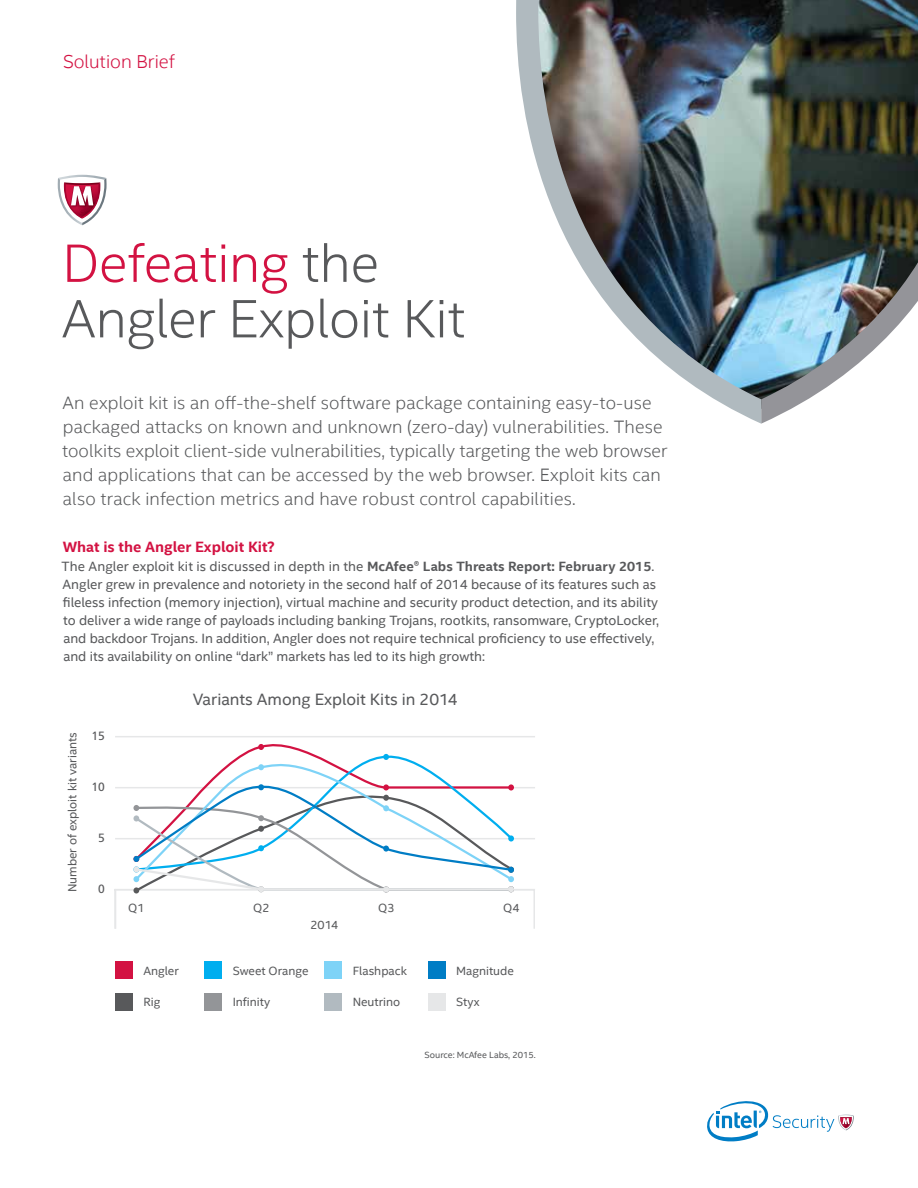
<style>
.page{position:relative;width:918px;height:1188px;background:#fff}
.page>*{position:absolute;margin:0;border:0;box-sizing:border-box;transform-origin:0 0}
.t1{font:300 54px/55.5px "Intel Clear";letter-spacing:-.005em;color:#58595b}
.t2{font:300 18.75px "Intel Clear";color:#d31242}
.t3{font:300 18px/24px "Intel Clear";letter-spacing:.01em;color:#58595b}
.t4{font:16.5px "Intel Clear";color:#58595b}
.t5{font:700 15px "Intel Clear";color:#d31242}
.t6{font:13.5px/18px "Intel Clear";color:#58595b}
.t7{font:12px "Intel Clear";color:#58595b}
.t8{font:12px "Frutiger LT Std";color:#58595b}
.t9{font:9px "Intel Clear";color:#58595b}
.s1{color:#d31242}
.s2{font-weight:700}
</style>
<div class="page">
<svg style="left:707px;top:1101px;width:147px;height:40px"></svg>
<svg style="left:58px;top:175px;width:49px;height:50px"></svg>
<hr style="left:115px;top:736px;width:420px;height:1px;background:#e6e7e8">
<div style="left:115px;top:962px;width:17px;height:17px;background:#d31242"></div>
<div style="left:115px;top:993px;width:17px;height:17px;background:#58595b"></div>
<div style="left:324px;top:962px;width:18px;height:17px;background:#7ed3f7"></div>
<div style="left:324px;top:993px;width:18px;height:17px;background:#b1bac0"></div>
<div style="left:204px;top:993px;width:18px;height:17px;background:#939598"></div>
<div style="left:204px;top:962px;width:18px;height:17px;background:#00aeef"></div>
<div style="left:428px;top:993px;width:17px;height:17px;background:#e6e7e8"></div>
<div style="left:428px;top:962px;width:17px;height:17px;background:#007dc5"></div>
<svg style="left:134px;top:737px;width:379px;height:1px"></svg>
<svg style="left:239px;top:744px;width:155px;height:12px"></svg>
<svg style="left:210px;top:756px;width:234px;height:24px"></svg>
<svg style="left:114px;top:780px;width:421px;height:149px"></svg>
<img style="left:761px;top:0;width:157px;height:424px">
<img style="left:516px;top:0;width:245px;height:424px">
<h2 class="t2" style="left:63px;top:51px;width:113px">Solution Brief</h2>
<h1 class="t1" style="left:61px;top:236px;width:406px"><span class="s1">Defeating</span> the<br>Angler Exploit Kit</h1>
<p class="t3" style="left:62px;top:391px;width:607px">An exploit kit is an off-the-shelf software package containing easy-to-use packaged attacks on known and unknown (zero-day) vulnerabilities. These toolkits exploit client-side vulnerabilities, typically targeting the web browser and applications that can be accessed by the web browser. Exploit kits can also track infection metrics and have robust control capabilities.</p>
<p class="t5" style="left:63px;top:537px;width:214px">What is the Angler Exploit Kit?</p>
<p class="t6" style="left:62px;top:557px;width:599px">The Angler exploit kit is discussed in depth in the <span class="s2">McAfee® Labs Threats Report: February 2015</span>.<br>Angler grew in prevalence and notoriety in the second half of 2014 because of its features such as fileless infection (memory injection), virtual machine and security product detection, and its ability to deliver a wide range of payloads including banking Trojans, rootkits, ransomware, CryptoLocker, and backdoor Trojans. In addition, Angler does not require technical proficiency to use effectively, and its availability on online “dark” markets has led to its high growth:</p>
<p class="t7" style="left:65px;top:892px;width:161px;rotate:-90deg">Number of exploit kit variants</p>
<p class="t8" style="left:92px;top:729px;width:15px">15</p>
<p class="t8" style="left:92px;top:780px;width:15px">10</p>
<p class="t8" style="left:98px;top:831px;width:8px">5</p>
<p class="t8" style="left:98px;top:882px;width:8px">0</p>
<p class="t4" style="left:193px;top:689px;width:266px">Variants Among Exploit Kits in 2014</p>
<p class="t7" style="left:128px;top:901px;width:18px">Q1</p>
<p class="t7" style="left:253px;top:901px;width:18px">Q2</p>
<p class="t7" style="left:378px;top:901px;width:18px">Q3</p>
<p class="t7" style="left:503px;top:901px;width:18px">Q4</p>
<p class="t7" style="left:143px;top:963px;width:37px">Angler</p>
<p class="t7" style="left:143px;top:995px;width:18px">Rig</p>
<p class="t7" style="left:310px;top:917px;width:30px">2014</p>
<p class="t7" style="left:233px;top:963px;width:77px">Sweet Orange</p>
<p class="t7" style="left:353px;top:963px;width:56px">Flashpack</p>
<p class="t7" style="left:456px;top:964px;width:59px">Magnitude</p>
<p class="t7" style="left:233px;top:995px;width:39px">Infinity</p>
<p class="t7" style="left:353px;top:995px;width:49px">Neutrino</p>
<p class="t7" style="left:456px;top:995px;width:25px">Styx</p>
<p class="t9" style="left:425px;top:1050px;width:113px">Source: McAfee Labs, 2015.</p>
</div>
